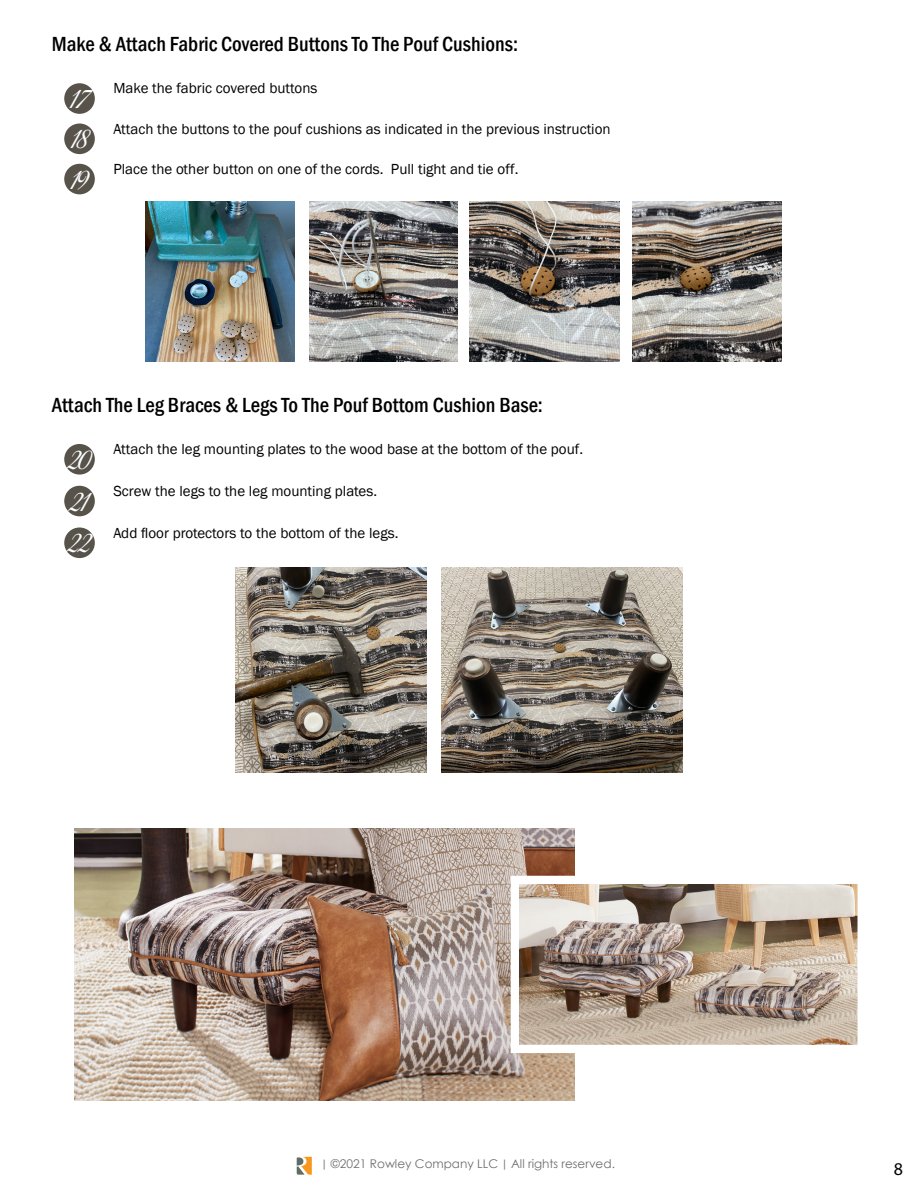
<style>
.page{position:relative;width:918px;height:1188px;background:#fff}
.page>*{position:absolute;margin:0;border:0;box-sizing:border-box;transform-origin:0 0}
.t1{font:31.95px "Great Vibes";letter-spacing:-.15em;color:#fff}
.t2{font:500 condensed 21px "Franklin Gothic";color:#000}
.t3{font:18px "Myriad Pro";color:#000}
.t4{font:15px "Franklin Gothic";color:#000}
.t5{font:12px "Century Gothic";color:#6d6e71}
.s1{font-family:"Tw Cen"}
</style>
<div class="page">
<svg style="left:297px;top:1157px;width:15px;height:18px"></svg>
<div style="left:64px;top:83px;width:31px;height:31px;background:#57534b;border-radius:50%"></div>
<div style="left:64px;top:444px;width:31px;height:31px;background:#57534b;border-radius:50%"></div>
<div style="left:64px;top:124px;width:31px;height:30px;background:#57534b;border-radius:50%"></div>
<div style="left:64px;top:486px;width:31px;height:30px;background:#57534b;border-radius:50%"></div>
<div style="left:64px;top:164px;width:31px;height:30px;background:#57534b;border-radius:50%"></div>
<div style="left:64px;top:527px;width:31px;height:31px;background:#57534b;border-radius:50%"></div>
<img style="left:309px;top:201px;width:148px;height:161px">
<img style="left:470px;top:201px;width:149px;height:161px">
<img style="left:632px;top:201px;width:149px;height:161px">
<img style="left:146px;top:201px;width:149px;height:161px">
<img style="left:441px;top:567px;width:242px;height:205px">
<img style="left:235px;top:567px;width:191px;height:205px">
<img style="left:75px;top:828px;width:499px;height:272px">
<img style="left:520px;top:885px;width:337px;height:159px">
<div style="left:511px;top:876px;width:355px;height:177px;border:8px solid #fff"></div>
<h2 class="t2" style="left:52px;top:31px;width:468px">Make &amp; Attach Fabric Covered Buttons To The Pouf Cushions:</h2>
<h1 class="t1" style="left:68px;top:81px;width:24px">17</h1>
<h1 class="t1" style="left:69px;top:121px;width:22px">18</h1>
<h1 class="t1" style="left:69px;top:161px;width:23px">19</h1>
<p class="t4" style="left:113px;top:79px;width:206px">Make the fabric covered buttons</p>
<p class="t4" style="left:113px;top:119px;width:499px">Attach the buttons to the pouf cushions as indicated in the previous instruction</p>
<p class="t4" style="left:113px;top:159px;width:407px">Place the other button on one of the cords. Pull tight and tie off.</p>
<h2 class="t2" style="left:52px;top:391px;width:493px">Attach The Leg Braces &amp; Legs To The Pouf Bottom Cushion Base:</h2>
<h1 class="t1" style="left:66px;top:442px;width:28px">20</h1>
<h1 class="t1" style="left:68px;top:483px;width:24px">21</h1>
<h1 class="t1" style="left:66px;top:525px;width:28px">22</h1>
<p class="t4" style="left:113px;top:440px;width:471px">Attach the leg mounting plates to the wood base at the bottom of the pouf.</p>
<p class="t4" style="left:113px;top:481px;width:265px">Screw the legs to the leg mounting plates.</p>
<p class="t4" style="left:113px;top:523px;width:287px">Add floor protectors to the bottom of the legs.</p>
<p class="t5" style="left:321px;top:1155px;width:295px"><span class="s1">|</span> ©2021 Rowley Company LLC <span class="s1">|</span> All rights reserved.</p>
<p class="t3" style="left:894px;top:1158px;width:11px">8</p>
</div>
